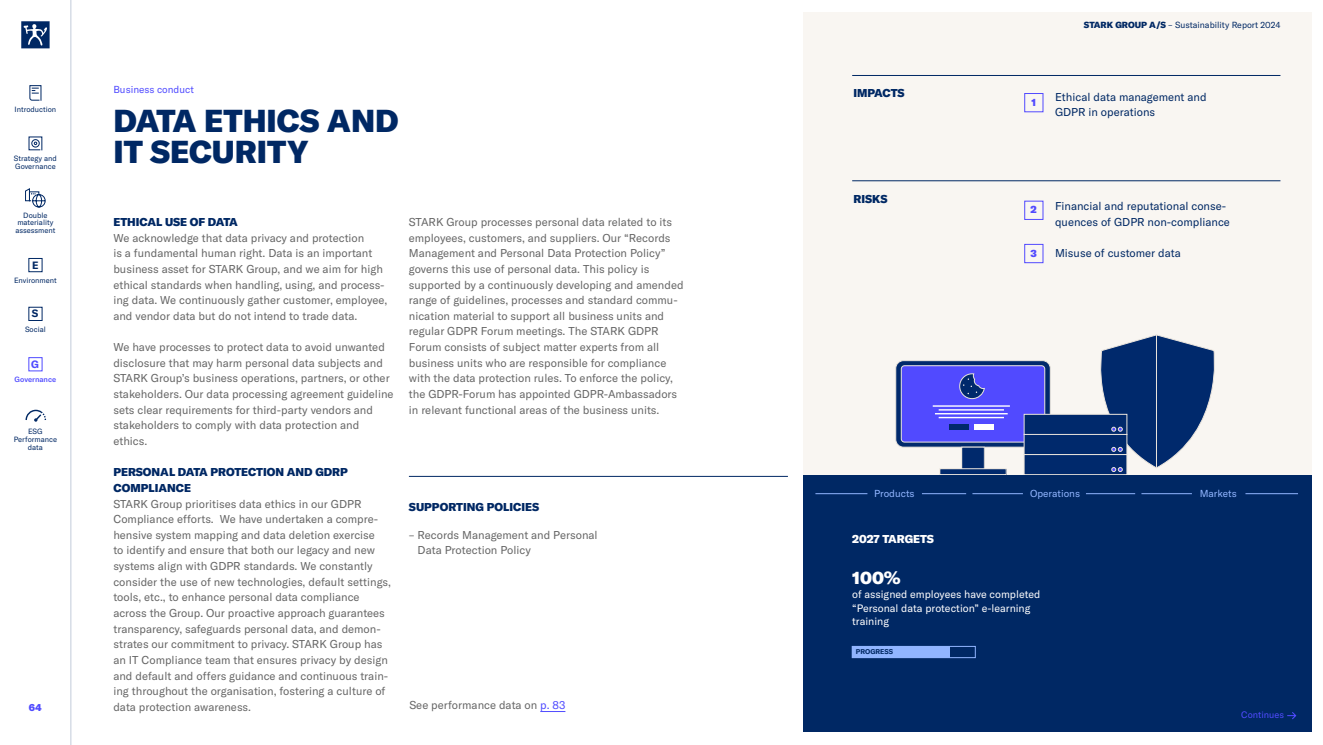
<style>
.page{position:relative;width:1323px;height:745px;background:#fff}
.page>*{position:absolute;margin:0;border:0;box-sizing:border-box;transform-origin:0 0}
.t1{font:900 31.25px/31.2px "GT America";color:#002864}
.t2{font:900 17.5px "GT America";color:#fff}
.t3{font:11.25px/15.6px "GT America";color:#666}
.t4{font:11.25px/15.6px "GT America";color:#002864}
.t5{font:900 11.25px/15.6px "GT America";color:#002864}
.t6{font:900 11.25px "GT America";color:#fff}
.t7{font:10.62px/13.8px "GT America";color:#fff}
.t8{font:700 10.5px "GT America";color:#002864}
.t9{font:700 10.5px "GT America";color:#504bff}
.t10{font:900 10.25px "GT America";color:#524aff}
.t11{font:10px "GT America";color:#91b5ff}
.t12{font:10px "GT America";color:#504bff}
.t13{font:900 10px "GT America";color:#504bff}
.t14{font:9.25px "GT America";color:#504bff}
.t15{font:8.75px "GT America";color:#002864}
.t16{font:7.5px/7.8px "GT America";color:#002864;text-align:center}
.t17{font:500 7.5px "GT America";color:#504bff}
.t18{font:700 6.88px "GT America";color:#002864}
.s1{color:#504bff}
.s2{font-weight:900}
</style>
<div class="page">
<div style="left:803px;top:13px;width:508px;height:718px;background:#f9f6f2"></div>
<div style="left:803px;top:475px;width:508px;height:256px;background:#002864"></div>
<svg style="left:1287px;top:712px;width:10px;height:8px"></svg>
<div style="left:852px;top:646px;width:98px;height:11px;background:#91b5ff"></div>
<div style="left:852px;top:645px;width:123px;height:12px;border:1px solid #91b5ff"></div>
<svg style="left:896px;top:360px;width:154px;height:87px"></svg>
<div style="left:895px;top:360px;width:155px;height:87px;border:1px solid #ebe5dd;border-radius:8px"></div>
<div style="left:901px;top:365px;width:144px;height:77px;background:#514aff;border-radius:3px"></div>
<div style="left:901px;top:365px;width:144px;height:77px;border:1px solid #ebe5dd;border-radius:3px"></div>
<div style="left:962px;top:447px;width:22px;height:26px;background:#00296c"></div>
<div style="left:961px;top:446px;width:23px;height:27px;border:1px solid #ebe5dd"></div>
<div style="left:940px;top:468px;width:66px;height:6px;background:#00296c"></div>
<div style="left:940px;top:468px;width:66px;height:6px;border:1px solid #ebe5dd"></div>
<div style="left:1024px;top:454px;width:103px;height:20px;background:#00296c"></div>
<div style="left:1024px;top:454px;width:103px;height:20px;border:1px solid #ebe5dd"></div>
<div style="left:1024px;top:434px;width:103px;height:20px;background:#00296c"></div>
<div style="left:1024px;top:434px;width:103px;height:20px;border:1px solid #ebe5dd"></div>
<div style="left:1024px;top:414px;width:103px;height:20px;background:#00296c"></div>
<div style="left:1024px;top:414px;width:103px;height:20px;border:1px solid #ebe5dd"></div>
<svg style="left:1088px;top:334px;width:127px;height:137px"></svg>
<div style="left:949px;top:424px;width:20px;height:5px;background:#00296c"></div>
<div style="left:974px;top:424px;width:20px;height:5px;background:#fff"></div>
<hr style="left:933px;top:405px;width:77px;height:1px;background:#fff">
<hr style="left:939px;top:409px;width:65px;height:1px;background:#fff">
<hr style="left:935px;top:413px;width:73px;height:1px;background:#fff">
<hr style="left:939px;top:416px;width:65px;height:2px;background:#fff">
<svg style="left:959px;top:373px;width:26px;height:26px"></svg>
<hr style="left:852px;top:180px;width:428px;height:1px;background:#002864">
<hr style="left:852px;top:75px;width:428px;height:1px;background:#002864">
<div style="left:1024px;top:93px;width:19px;height:19px;border:1px solid #524aff"></div>
<hr style="left:409px;top:476px;width:379px;height:1px;background:#002864">
<div style="left:1024px;top:201px;width:19px;height:18px;border:1px solid #524aff"></div>
<div style="left:1024px;top:244px;width:19px;height:19px;border:1px solid #524aff"></div>
<hr style="left:815px;top:493px;width:52px;height:1px;background:#91b5ff">
<hr style="left:1086px;top:493px;width:49px;height:1px;background:#91b5ff">
<hr style="left:922px;top:493px;width:44px;height:1px;background:#91b5ff">
<hr style="left:1141px;top:493px;width:51px;height:1px;background:#91b5ff">
<hr style="left:972px;top:493px;width:51px;height:1px;background:#91b5ff">
<hr style="left:1245px;top:493px;width:53px;height:1px;background:#91b5ff">
<hr style="left:71px;top:0;width:1px;height:744px;background:#002864">
<svg style="left:21px;top:21px;width:29px;height:27px"></svg>
<svg style="left:28px;top:136px;width:15px;height:15px"></svg>
<svg style="left:29px;top:85px;width:13px;height:16px"></svg>
<div style="left:28px;top:258px;width:15px;height:14px;border:1px solid #002864"></div>
<svg style="left:25px;top:188px;width:21px;height:20px"></svg>
<svg style="left:25px;top:409px;width:22px;height:13px"></svg>
<p class="t16" style="left:15px;top:105px;width:43px">Introduction</p>
<p class="t16" style="left:14px;top:155px;width:45px;text-align:left">Strategy and<br>Governance</p>
<p class="t16" style="left:15px;top:211px;width:42px">Double materiality assessment</p>
<p class="t8" style="left:32px;top:258px;width:8px">E</p>
<p class="t16" style="left:14px;top:276px;width:44px">Environment</p>
<p class="t8" style="left:32px;top:307px;width:8px">S</p>
<p class="t16" style="left:25px;top:325px;width:22px">Social</p>
<p class="t9" style="left:31px;top:357px;width:9px">G</p>
<p class="t17" style="left:15px;top:375px;width:43px">Governance</p>
<p class="t16" style="left:14px;top:427px;width:45px">ESG<br>Performance data</p>
<p class="t13" style="left:29px;top:700px;width:15px">64</p>
<p class="t12" style="left:113px;top:83px;width:82px">Business conduct</p>
<h1 class="t1" style="left:113px;top:104px;width:287px">DATA ETHICS AND<br>IT SECURITY</h1>
<p class="t5" style="left:113px;top:214px;width:126px">ETHICAL USE OF DATA</p>
<p class="t3" style="left:113px;top:230px;width:275px">We acknowledge that data privacy and protection<br>is a fundamental human right. Data is an important business asset for STARK Group, and we aim for high ethical standards when handling, using, and process&shy;ing data. We continuously gather customer, employee, and vendor data but do not intend to trade data.</p>
<p class="t3" style="left:113px;top:339px;width:282px">We have processes to protect data to avoid unwanted disclosure that may harm personal data subjects and STARK Group’s business operations, partners, or other stakeholders. Our data processing agreement guideline sets clear requirements for third-party vendors and stakeholders to comply with data protection and ethics.</p>
<p class="t5" style="left:113px;top:464px;width:236px">PERSONAL DATA PROTECTION AND GDRP<br>COMPLIANCE</p>
<p class="t3" style="left:113px;top:495px;width:279px">STARK Group prioritises data ethics in our GDPR Compliance efforts. We have undertaken a compre&shy;hensive system mapping and data deletion exercise<br>to identify and ensure that both our legacy and new systems align with GDPR standards. We constantly consider the use of new technologies, default settings, tools, etc., to enhance personal data compliance across the Group. Our proactive approach guarantees transparency, safeguards personal data, and demon&shy;strates our commitment to privacy. STARK Group has an IT Compliance team that ensures privacy by design and default and offers guidance and continuous train&shy;ing throughout the organisation, fostering a culture of data protection awareness.</p>
<p class="t3" style="left:409px;top:214px;width:276px">STARK Group processes personal data related to its employees, customers, and suppliers. Our “Records Management and Personal Data Protection Policy” governs this use of personal data. This policy is supported by a continuously developing and amended range of guidelines, processes and standard commu&shy;nication material to support all business units and regular GDPR Forum meetings. The STARK GDPR Forum consists of subject matter experts from all business units who are responsible for compliance with the data protection rules. To enforce the policy, the GDPR-Forum has appointed GDPR-Ambassadors in relevant functional areas of the business units.</p>
<p class="t5" style="left:409px;top:498px;width:132px">SUPPORTING POLICIES</p>
<p class="t3" style="left:418px;top:526px;width:182px;text-indent:-9px">– Records Management and Personal<br>Data Protection Policy</p>
<p class="t3" style="left:409px;top:696px;width:157px">See performance data on <span class="s1">p. 83</span></p>
<p class="t5" style="left:853px;top:85px;width:53px">IMPACTS</p>
<p class="t5" style="left:853px;top:191px;width:36px">RISKS</p>
<p class="t15" style="left:1084px;top:20px;width:198px"><span class="s2">STARK GROUP A/S</span> – Sustainability Report 2024</p>
<p class="t10" style="left:1031px;top:95px;width:6px">1</p>
<p class="t4" style="left:1055px;top:89px;width:153px">Ethical data management and<br>GDPR in operations</p>
<p class="t10" style="left:1030px;top:203px;width:8px">2</p>
<p class="t10" style="left:1030px;top:246px;width:8px">3</p>
<p class="t4" style="left:1055px;top:198px;width:176px">Financial and reputational conse&shy;quences of GDPR non-compliance</p>
<p class="t4" style="left:1055px;top:245px;width:127px">Misuse of customer data</p>
<p class="t11" style="left:874px;top:487px;width:42px">Products</p>
<p class="t11" style="left:1030px;top:487px;width:52px">Operations</p>
<p class="t11" style="left:1200px;top:487px;width:38px">Markets</p>
<p class="t6" style="left:852px;top:531px;width:83px">2027 TARGETS</p>
<h2 class="t2" style="left:852px;top:566px;width:50px">100%</h2>
<p class="t7" style="left:852px;top:587px;width:190px">of assigned employees have completed “Personal data protection” e-learning training</p>
<p class="t18" style="left:856px;top:647px;width:39px">PROGRESS</p>
<p class="t14" style="left:1241px;top:709px;width:44px">Continues</p>
</div>
